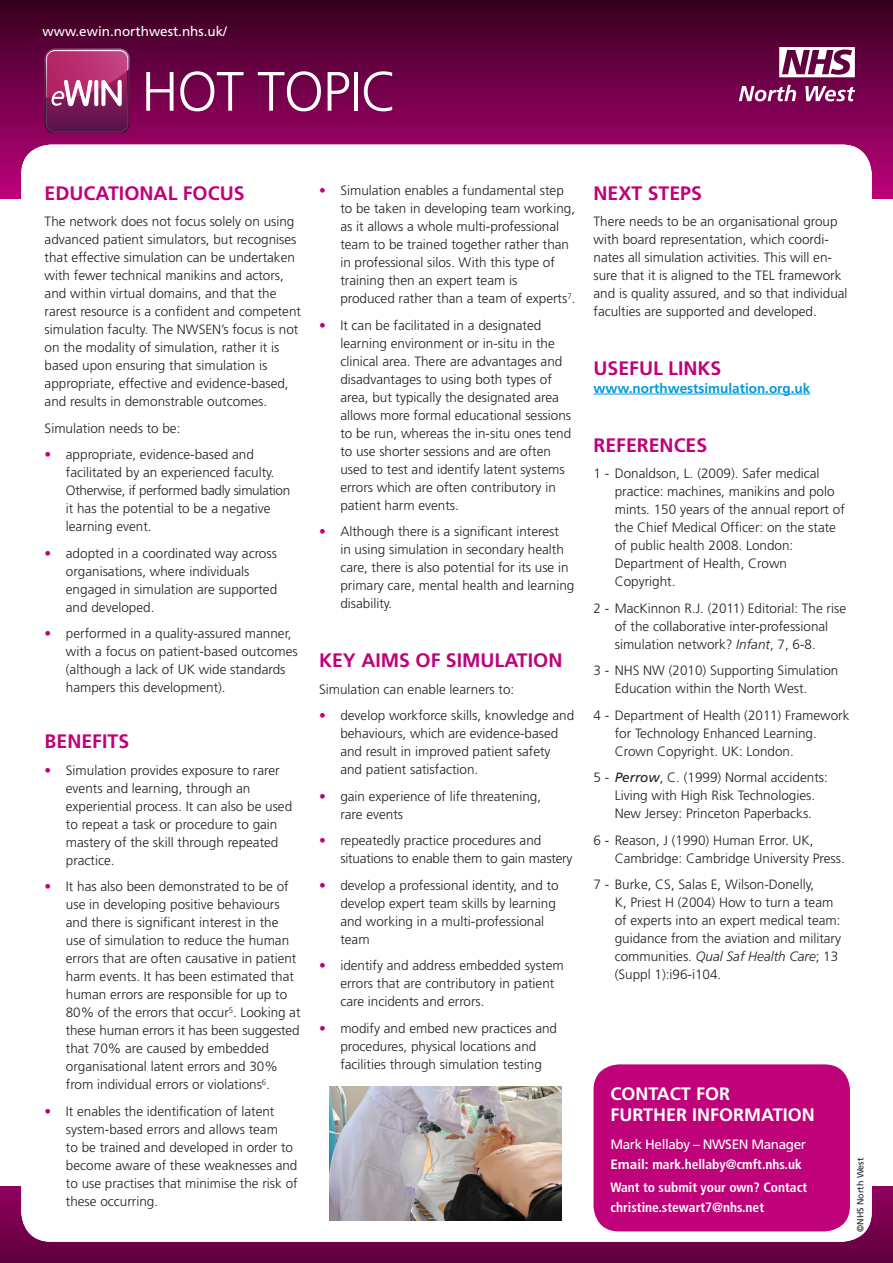
<style>
.page{position:relative;width:893px;height:1263px;background:#fff}
.page>*{position:absolute;margin:0;border:0;box-sizing:border-box;transform-origin:0 0}
.t1{font:300 55.5px "Frutiger";letter-spacing:-.02em;color:#fff}
.t2{font:700 19.5px "Frutiger";color:#bf027a}
.t3{font:700 18px "Frutiger";color:#fff}
.t4{font:300 13.5px/18px "Frutiger";color:#231f20}
.t5{font:700 condensed 13.5px/19.5px "Frutiger";color:#fff}
.t6{font:700 13.5px "Frutiger";color:#009bda}
.t7{font:13.5px "Frutiger";color:#fff}
.t8{font:13.5px "Frutiger";letter-spacing:-.03em;color:#fff}
.t9{font:9px "Frutiger";color:#231f20}
.s1{color:#bf027a}
.s2{font-style:italic}
.s3{font-weight:400;font-style:italic}
.s4{font-stretch:normal}
</style>
<div class="page">
<div style="left:0;top:0;width:893px;height:198px;background:linear-gradient(to bottom,#36001f,#bf087f)"></div>
<div style="left:0;top:1186px;width:893px;height:77px;background:linear-gradient(to bottom,#91015f,#60023f)"></div>
<svg style="left:45px;top:49px;width:84px;height:84px;background:#9f4175"></svg>
<svg style="left:739px;top:85px;width:116px;height:16px"></svg>
<svg style="left:779px;top:47px;width:76px;height:30px"></svg>
<div style="left:21px;top:145px;width:851px;height:1097px;background:#fff;border-radius:30px"></div>
<hr style="left:593px;top:394px;width:217px;height:1px;background:#009bda">
<div style="left:593px;top:1064px;width:257px;height:167px;background:#bf027a;border-radius:26px"></div>
<img style="left:330px;top:1086px;width:231px;height:134px">
<p class="t7" style="left:43px;top:23px;width:186px">www.ewin.northwest.nhs.uk/</p>
<h1 class="t1" style="left:141px;top:60px;width:258px">HOT TOPIC</h1>
<p class="t2" style="left:45px;top:181px;width:201px">EDUCATIONAL FOCUS</p>
<p class="t4" style="left:45px;top:213px;width:258px">The network does not focus solely on using advanced patient simulators, but recognises that effective simulation can be undertaken with fewer technical manikins and actors, and within virtual domains, and that the rarest resource is a confident and competent simulation faculty. The NWSEN’s focus is not on the modality of simulation, rather it is based upon ensuring that simulation is appropriate, effective and evidence-based, and results in demonstrable outcomes.</p>
<p class="t4" style="left:45px;top:419px;width:137px">Simulation needs to be:</p>
<p class="t4" style="left:66px;top:446px;width:226px;text-indent:-21px"><span class="s1">•</span> appropriate, evidence-based and facilitated by an experienced faculty.<br>Otherwise, if performed badly simulation it has the potential to be a negative learning event.</p>
<p class="t4" style="left:66px;top:544px;width:213px;text-indent:-21px"><span class="s1">•</span> adopted in a coordinated way across organisations, where individuals engaged in simulation are supported and developed.</p>
<p class="t4" style="left:66px;top:625px;width:233px;text-indent:-21px"><span class="s1">•</span> performed in a quality-assured manner, with a focus on patient-based outcomes (although a lack of UK wide standards hampers this development).</p>
<p class="t2" style="left:45px;top:730px;width:86px">BENEFITS</p>
<p class="t4" style="left:66px;top:761px;width:228px;text-indent:-21px"><span class="s1">•</span> Simulation provides exposure to rarer events and learning, through an experiential process. It can also be used to repeat a task or procedure to gain mastery of the skill through repeated practice.</p>
<p class="t4" style="left:66px;top:878px;width:236px;text-indent:-21px"><span class="s1">•</span> It has also been demonstrated to be of use in developing positive behaviours and there is significant interest in the use of simulation to reduce the human errors that are often causative in patient harm events. It has been estimated that human errors are responsible for up to 80% of the errors that occur<sup>5</sup>. Looking at these human errors it has been suggested that 70% are caused by embedded organisational latent errors and 30% from individual errors or violations<sup>6</sup>.</p>
<p class="t4" style="left:66px;top:1102px;width:233px;text-indent:-21px"><span class="s1">•</span> It enables the identification of latent system-based errors and allows team<br>to be trained and developed in order to become aware of these weaknesses and to use practises that minimise the risk of these occurring.</p>
<p class="t4" style="left:340px;top:182px;width:237px;text-indent:-21px"><span class="s1">•</span> Simulation enables a fundamental step to be taken in developing team working, as it allows a whole multi-professional team to be trained together rather than in professional silos. With this type of training then an expert team is<br>produced rather than a team of experts<sup>7</sup>.</p>
<p class="t4" style="left:340px;top:316px;width:232px;text-indent:-21px"><span class="s1">•</span> It can be facilitated in a designated learning environment or in-situ in the clinical area. There are advantages and disadvantages to using both types of area, but typically the designated area allows more formal educational sessions to be run, whereas the in-situ ones tend to use shorter sessions and are often used to test and identify latent systems errors which are often contributory in patient harm events.</p>
<p class="t4" style="left:340px;top:523px;width:236px;text-indent:-21px"><span class="s1">•</span> Although there is a significant interest<br>in using simulation in secondary health care, there is also potential for its use in primary care, mental health and learning disability.</p>
<p class="t2" style="left:319px;top:649px;width:245px">KEY AIMS OF SIMULATION</p>
<p class="t4" style="left:319px;top:680px;width:197px">Simulation can enable learners to:</p>
<p class="t4" style="left:340px;top:707px;width:235px;text-indent:-21px"><span class="s1">•</span> develop workforce skills, knowledge and behaviours, which are evidence-based and result in improved patient safety and patient satisfaction.</p>
<p class="t4" style="left:340px;top:787px;width:202px;text-indent:-21px"><span class="s1">•</span> gain experience of life threatening, rare events</p>
<p class="t4" style="left:340px;top:832px;width:234px;text-indent:-21px"><span class="s1">•</span> repeatedly practice procedures and situations to enable them to gain mastery</p>
<p class="t4" style="left:340px;top:876px;width:220px;text-indent:-21px"><span class="s1">•</span> develop a professional identity, and to develop expert team skills by learning and working in a multi-professional team</p>
<p class="t4" style="left:340px;top:957px;width:225px;text-indent:-21px"><span class="s1">•</span> identify and address embedded system errors that are contributory in patient care incidents and errors.</p>
<p class="t4" style="left:319px;top:1019px;width:240px;text-align:center"><span class="s1">•</span> modify and embed new practices and procedures, physical locations and facilities through simulation testing</p>
<p class="t2" style="left:593px;top:181px;width:110px">NEXT STEPS</p>
<p class="t4" style="left:593px;top:213px;width:256px">There needs to be an organisational group with board representation, which coordi&shy;nates all simulation activities. This will en&shy;sure that it is aligned to the TEL framework and is quality assured, and so that individual faculties are supported and developed.</p>
<p class="t2" style="left:593px;top:357px;width:129px">USEFUL LINKS</p>
<p class="t6" style="left:593px;top:380px;width:218px">www.northwestsimulation.org.uk</p>
<p class="t2" style="left:593px;top:433px;width:115px">REFERENCES</p>
<p class="t4" style="left:615px;top:465px;width:232px;text-indent:-21px">1 - Donaldson, L. (2009). Safer medical practice: machines, manikins and polo mints. 150 years of the annual report of the Chief Medical Officer: on the state of public health 2008. London:<br>Department of Health, Crown<br>Copyright.</p>
<p class="t4" style="left:615px;top:599px;width:233px;text-indent:-21px">2 - MacKinnon R.J. (2011) Editorial: The rise of the collaborative inter-professional simulation network? <span class="s2">Infant</span>, 7, 6-8.</p>
<p class="t4" style="left:615px;top:662px;width:225px;text-indent:-21px">3 - NHS NW (2010) Supporting Simulation<br>Education within the North West.</p>
<p class="t4" style="left:615px;top:706px;width:236px;text-indent:-21px">4 - Department of Health (2011) Framework for Technology Enhanced Learning.<br>Crown Copyright. UK: London.</p>
<p class="t4" style="left:615px;top:769px;width:215px;text-indent:-21px">5 - <span class="s3">Perrow</span>, C. (1999) Normal accidents:<br>Living with High Risk Technologies.<br>New Jersey: Princeton Paperbacks.</p>
<p class="t4" style="left:615px;top:831px;width:232px;text-indent:-21px">6 - Reason, J (1990) Human Error. UK,<br>Cambridge: Cambridge University Press.</p>
<p class="t4" style="left:615px;top:876px;width:228px;text-indent:-21px">7 - Burke, CS, Salas E, Wilson-Donelly,<br>K, Priest H (2004) How to turn a team of experts into an expert medical team: guidance from the aviation and military communities. <span class="s2">Qual Saf Health Care</span>; 13 (Suppl 1):i96-i104.</p>
<p class="t3" style="left:610px;top:1083px;width:121px">CONTACT FOR</p>
<p class="t3" style="left:610px;top:1104px;width:206px">FURTHER INFORMATION</p>
<p class="t8" style="left:610px;top:1136px;width:197px">Mark Hellaby – NWSEN Manager</p>
<p class="t5" style="left:610px;top:1154px;width:193px"><span class="s4">Email:</span> mark.hellaby@cmft.nhs.uk</p>
<p class="t5" style="left:610px;top:1178px;width:198px">Want to submit your own? Contact christine.stewart7@nhs.net</p>
<p class="t9" style="left:855px;top:1232px;width:76px;rotate:-90deg">©NHS North West</p>
</div>
